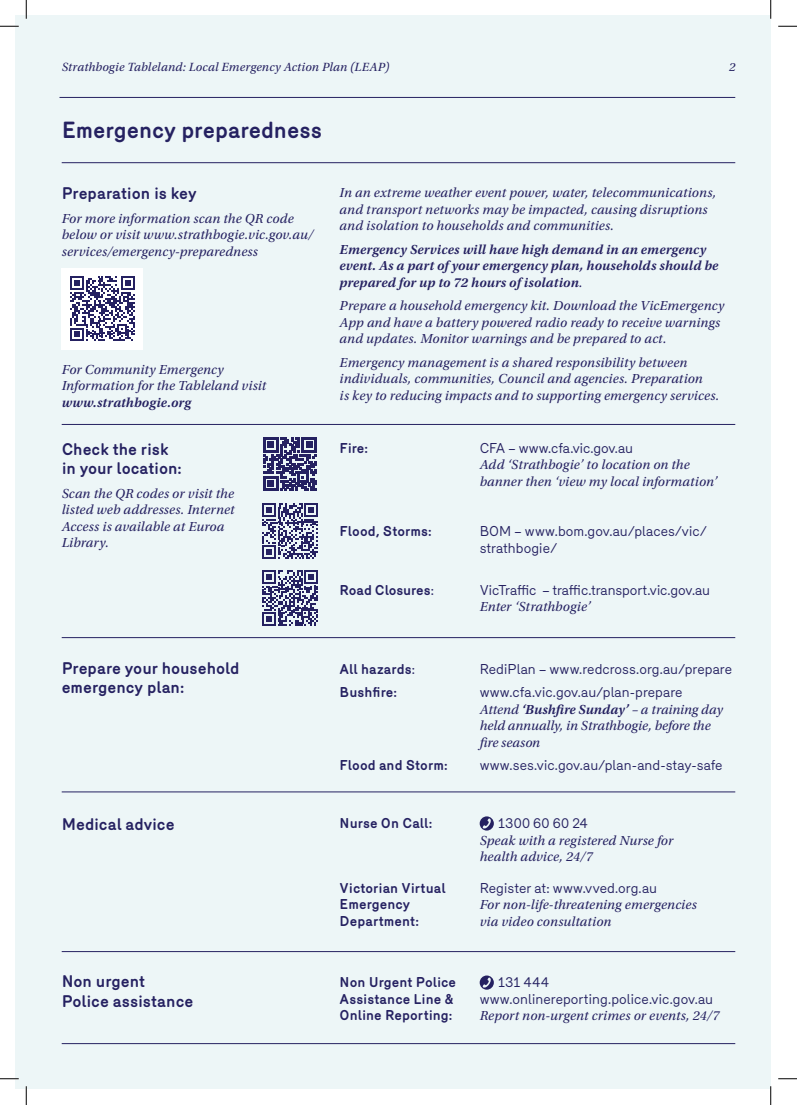
<style>
.page{position:relative;width:797px;height:1105px;background:#fff}
.page>*{position:absolute;margin:0;border:0;box-sizing:border-box;transform-origin:0 0}
.AA_Body_Copy_Heading{font:700 22.5px "Mercury";letter-spacing:-.005em;color:#252161}
.AA_Body_Copy_Heading-2{font:700 16.25px/19.5px "Mercury";letter-spacing:-.005em;color:#252161}
.AA_Body_Copy{font:italic 13.75px/16.5px "Utopia Std";letter-spacing:.015em;color:#252161}
.AA_Body_Copy_Heading-3{font:italic 13.75px/16.5px "Utopia Std";letter-spacing:.01em;color:#252161}
.AA_Body_Copy-2{font:13.75px/16.5px "Mercury";letter-spacing:-.005em;color:#252161}
.AA_Body_Copy-3{font:italic 600 13.75px/16.5px "Utopia Std";letter-spacing:.015em;color:#252161}
.AA_Body_Copy_Heading-4{font:700 13.75px "Mercury";color:#252161}
.AA_Body_Copy_Heading-5{font:13.75px "Mercury";color:#252161}
.AA_Body_Copy-4{font:700 13.75px "Mercury";color:#252161}
.AA_Body_Copy-5{font:italic 12.5px "Utopia Std";letter-spacing:.02em;color:#252161}
.s1{font-weight:600}
.s2{font-weight:400}
.s3{font-family:"Mercury";font-style:normal}
.s4{font-family:"Utopia Std";font-style:italic}
</style>
<div class="page">
<div style="left:16px;top:16px;width:754px;height:1073px;background:#edf6f7"></div>
<svg style="left:263px;top:437px;width:54px;height:54px"></svg>
<svg style="left:262px;top:503px;width:56px;height:56px"></svg>
<svg style="left:262px;top:570px;width:56px;height:56px"></svg>
<hr style="left:59px;top:97px;width:676px;height:1px;background:#252161">
<hr style="left:62px;top:637px;width:673px;height:1px;background:#252161">
<svg style="left:479px;top:816px;width:15px;height:14px"></svg>
<hr style="left:62px;top:792px;width:673px;height:1px;background:#252161">
<svg style="left:479px;top:975px;width:15px;height:15px"></svg>
<hr style="left:62px;top:951px;width:673px;height:1px;background:#252161">
<hr style="left:62px;top:1043px;width:673px;height:1px;background:#252161">
<hr style="left:62px;top:162px;width:673px;height:1px;background:#252161">
<hr style="left:62px;top:424px;width:673px;height:1px;background:#252161">
<div style="left:62px;top:268px;width:81px;height:81px;background:#fff"></div>
<svg style="left:70px;top:276px;width:65px;height:65px"></svg>
<svg style="left:0;top:25px;width:19px;height:2px"></svg>
<svg style="left:778px;top:25px;width:19px;height:2px"></svg>
<svg style="left:0;top:1078px;width:19px;height:1px"></svg>
<svg style="left:778px;top:1078px;width:19px;height:1px"></svg>
<svg style="left:25px;top:0;width:2px;height:19px"></svg>
<svg style="left:25px;top:1086px;width:2px;height:19px"></svg>
<svg style="left:770px;top:0;width:1px;height:19px"></svg>
<svg style="left:770px;top:1086px;width:1px;height:19px"></svg>
<p class="AA_Body_Copy-5" style="left:62px;top:60px;width:329px">Strathbogie Tableland: Local Emergency Action Plan (LEAP)</p>
<p class="AA_Body_Copy-5" style="left:729px;top:60px;width:8px">2</p>
<p class="AA_Body_Copy_Heading" style="left:62px;top:117px;width:262px">Emergency preparedness</p>
<p class="AA_Body_Copy_Heading-2" style="left:62px;top:183px;width:136px">Preparation is key</p>
<p class="AA_Body_Copy" style="left:62px;top:210px;width:254px">For more information scan the QR code below or visit www.strathbogie.vic.gov.au/ services/emergency-preparedness</p>
<p class="AA_Body_Copy" style="left:62px;top:361px;width:206px">For Community Emergency<br>Information for the Tableland visit <span class="s1">www.strathbogie.org</span></p>
<p class="AA_Body_Copy_Heading-2" style="left:62px;top:439px;width:122px">Check the risk in your location:</p>
<p class="AA_Body_Copy" style="left:62px;top:485px;width:174px">Scan the QR codes or visit the listed web addresses. Internet<br>Access is available at Euroa<br>Library.</p>
<p class="AA_Body_Copy" style="left:339px;top:185px;width:378px">In an extreme weather event power, water, telecommunications, and transport networks may be impacted, causing disruptions and isolation to households and communities.</p>
<p class="AA_Body_Copy-3" style="left:339px;top:241px;width:380px">Emergency Services will have high demand in an emergency event. As a part of your emergency plan, households should be prepared for up to 72 hours of isolation<span class="s2">.</span></p>
<p class="AA_Body_Copy" style="left:339px;top:298px;width:386px">Prepare a household emergency kit. Download the VicEmergency<br>App and have a battery powered radio ready to receive warnings and updates. Monitor warnings and be prepared to act.</p>
<p class="AA_Body_Copy" style="left:339px;top:354px;width:381px">Emergency management is a shared responsibility between individuals, communities, Council and agencies. Preparation<br>is key to reducing impacts and to supporting emergency services.</p>
<p class="AA_Body_Copy-4" style="left:339px;top:440px;width:30px">Fire:</p>
<p class="AA_Body_Copy" style="left:479px;top:440px;width:239px"><span class="s3">CFA – www.cfa.vic.gov.au<br></span>Add ‘Strathbogie’ to location on the banner then ‘view my local information’</p>
<p class="AA_Body_Copy-4" style="left:339px;top:523px;width:94px">Flood, Storms:</p>
<p class="AA_Body_Copy-2" style="left:479px;top:523px;width:229px">BOM – www.bom.gov.au/places/vic/ strathbogie/</p>
<p class="AA_Body_Copy-4" style="left:339px;top:582px;width:96px">Road Closures<span class="s2">:</span></p>
<p class="AA_Body_Copy-2" style="left:479px;top:581px;width:232px">VicTraffic – traffic.transport.vic.gov.au<br><span class="s4">Enter ‘Strathbogie’</span></p>
<p class="AA_Body_Copy_Heading-2" style="left:62px;top:658px;width:179px">Prepare your household emergency plan:</p>
<p class="AA_Body_Copy_Heading-4" style="left:339px;top:661px;width:77px">All hazards<span class="s2">:</span></p>
<p class="AA_Body_Copy_Heading-5" style="left:479px;top:661px;width:254px">RediPlan – www.redcross.org.au/prepare</p>
<p class="AA_Body_Copy_Heading-4" style="left:339px;top:684px;width:59px">Bushfire:</p>
<p class="AA_Body_Copy_Heading-3" style="left:479px;top:685px;width:245px"><span class="s3">www.cfa.vic.gov.au/plan-prepare </span>Attend <span class="s1">‘Bushfire Sunday’</span> – a training day held annually, in Strathbogie, before the fire season</p>
<p class="AA_Body_Copy-4" style="left:339px;top:757px;width:110px">Flood and Storm:</p>
<p class="AA_Body_Copy-2" style="left:479px;top:757px;width:244px">www.ses.vic.gov.au/plan-and-stay-safe</p>
<p class="AA_Body_Copy_Heading-2" style="left:62px;top:814px;width:114px">Medical advice</p>
<p class="AA_Body_Copy_Heading-4" style="left:339px;top:815px;width:94px">Nurse On Call:</p>
<p class="AA_Body_Copy_Heading-3" style="left:479px;top:815px;width:195px;text-indent:19px"><span class="s3">1300 60 60 24<br></span>Speak with a registered Nurse for health advice, 24/7</p>
<p class="AA_Body_Copy_Heading-4" style="left:339px;top:880px;width:107px">Victorian Virtual</p>
<p class="AA_Body_Copy_Heading-5" style="left:479px;top:880px;width:179px">Register at: www.vved.org.au</p>
<p class="AA_Body_Copy_Heading-4" style="left:339px;top:896px;width:72px">Emergency</p>
<p class="AA_Body_Copy_Heading-3" style="left:479px;top:896px;width:218px">For non-life-threatening emergencies</p>
<p class="AA_Body_Copy_Heading-4" style="left:339px;top:913px;width:81px">Department:</p>
<p class="AA_Body_Copy_Heading-3" style="left:479px;top:913px;width:133px">via video consultation</p>
<p class="AA_Body_Copy_Heading-2" style="left:62px;top:972px;width:133px">Non urgent<br>Police assistance</p>
<p class="AA_Body_Copy_Heading-4" style="left:339px;top:974px;width:118px">Non Urgent Police</p>
<p class="AA_Body_Copy_Heading-5" style="left:498px;top:974px;width:52px">131 444</p>
<p class="AA_Body_Copy_Heading-4" style="left:339px;top:991px;width:116px">Assistance Line &amp;</p>
<p class="AA_Body_Copy_Heading-5" style="left:479px;top:991px;width:235px">www.onlinereporting.police.vic.gov.au</p>
<p class="AA_Body_Copy_Heading-4" style="left:339px;top:1007px;width:114px">Online Reporting:</p>
<p class="AA_Body_Copy_Heading-3" style="left:479px;top:1008px;width:241px">Report non-urgent crimes or events, 24/7</p>
</div>
